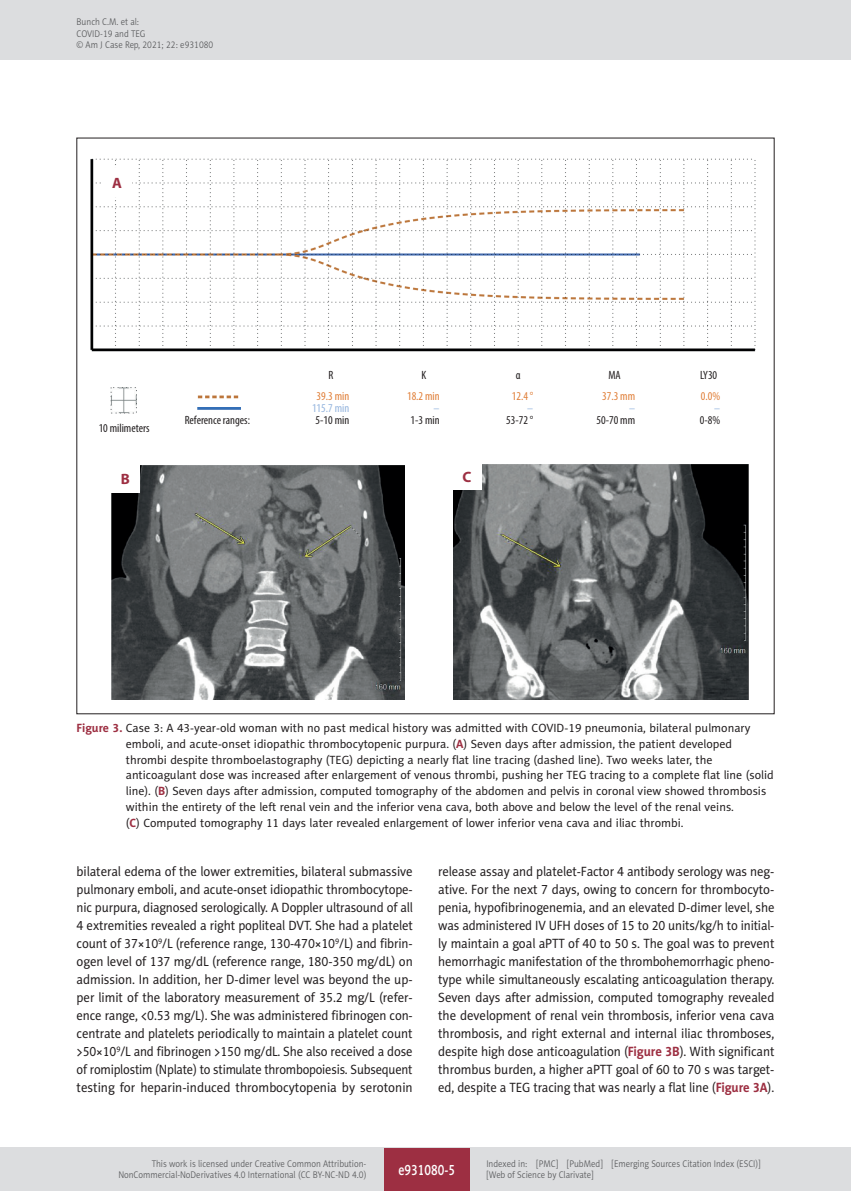
<style>
.page{position:relative;width:851px;height:1191px;background:#fff}
.page>*{position:absolute;margin:0;border:0;box-sizing:border-box;transform-origin:0 0}
.t1{font:15px "Naomi Sans EFN Medium";color:#fff;scale:.8 1}
.t2{font:700 15px "Myriad Pro";color:#9d2f42}
.AJCR_Body{font:13.5px/18px "Naomi Sans EFN";letter-spacing:-.005em;color:#231f20;text-align:justify;scale:.95 1}
.AJCR_Rycina_tytul{font:12px/15.8px "Naomi Sans EFN";color:#231f20}
.t3{font:condensed 12px/12px "Myriad Pro";color:#231f20;text-align:right}
.t4{font:condensed 12px/12px "Myriad Pro";color:#e07e37;text-align:right}
.t5{font:condensed 12px/12px "Myriad Pro";color:#95b5de;text-align:center}
.t6{font:9.75px/11.2px "Naomi Sans EFN Light";color:#57585a;scale:.9 1}
.s1{color:#e07e37}
.s2{color:#231f20}
.s3{color:#95b5de}
.s4{font-weight:700;color:#9d2f42}
</style>
<div class="page">
<img style="left:90px;top:158px;width:666px;height:194px">
<svg style="left:197px;top:409px;width:43px;height:1px"></svg>
<img style="left:112px;top:466px;width:292px;height:233px">
<img style="left:453px;top:464px;width:295px;height:236px">
<img style="left:197px;top:395px;width:42px;height:4px">
<img style="left:110px;top:387px;width:27px;height:27px">
<img style="left:197px;top:407px;width:43px;height:2px">
<div style="left:102px;top:168px;width:30px;height:28px;background:#fff"></div>
<div style="left:111px;top:464px;width:29px;height:28px;background:#fff"></div>
<div style="left:452px;top:462px;width:29px;height:28px;background:#fff"></div>
<div style="left:0;top:0;width:850px;height:60px;background:#dcdddf"></div>
<div style="left:0;top:1148px;width:850px;height:43px;background:#dcdddf"></div>
<div style="left:384px;top:1147px;width:85px;height:43px;background:#9d2f42"></div>
<p class="t6" style="left:77px;top:16px;width:153px">Bunch C.M. et al:<br>COVID-19 and TEG<br>© Am J Case Rep, 2021; 22: e931080</p>
<p class="t2" style="left:112px;top:173px;width:11px">A</p>
<p class="t3" style="left:99px;top:422px;width:52px">10 milimeters</p>
<p class="t3" style="left:185px;top:414px;width:67px">Reference ranges:</p>
<p class="t3" style="left:328px;top:369px;width:6px">R</p>
<p class="t5" style="left:312px;top:390px;width:39px"><span class="s1">39.3 min<br></span>115.7 min<br><span class="s2">5-10 min</span></p>
<p class="t3" style="left:421px;top:369px;width:6px">K</p>
<p class="t4" style="left:407px;top:390px;width:34px">18.2 min <span class="s3">–<br></span><span class="s2">1-3 min</span></p>
<p class="t2" style="left:121px;top:469px;width:11px">B</p>
<p class="t2" style="left:462px;top:467px;width:10px">C</p>
<p class="t3" style="left:516px;top:369px;width:6px">α</p>
<p class="t3" style="left:506px;top:390px;width:29px"><span class="s1">12.4 ° </span><span class="s3">–<br></span>53-72 °</p>
<p class="t3" style="left:608px;top:369px;width:14px">MA</p>
<p class="t3" style="left:596px;top:390px;width:40px"><span class="s1">37.3 mm </span><span class="s3">–<br></span>50-70 mm</p>
<p class="t3" style="left:700px;top:369px;width:19px">LY30</p>
<p class="t4" style="left:699px;top:390px;width:22px">0.0% <span class="s3">–<br></span><span class="s2">0-8%</span></p>
<p class="AJCR_Rycina_tytul" style="left:126px;top:720px;width:649px;text-indent:-49px"><span class="s4">Figure 3.</span> Case 3: A 43-year-old woman with no past medical history was admitted with COVID-19 pneumonia, bilateral pulmonary emboli, and acute-onset idiopathic thrombocytopenic purpura. (<span class="s4">A</span>) Seven days after admission, the patient developed thrombi despite thromboelastography (TEG) depicting a nearly flat line tracing (dashed line). Two weeks later, the anticoagulant dose was increased after enlargement of venous thrombi, pushing her TEG tracing to a complete flat line (solid line). (<span class="s4">B</span>) Seven days after admission, computed tomography of the abdomen and pelvis in coronal view showed thrombosis within the entirety of the left renal vein and the inferior vena cava, both above and below the level of the renal veins.<br>(<span class="s4">C</span>) Computed tomography 11 days later revealed enlargement of lower inferior vena cava and iliac thrombi.</p>
<p class="AJCR_Body" style="left:77px;top:862px;width:355px">bilateral edema of the lower extremities, bilateral submassive pulmonary emboli, and acute-onset idiopathic thrombocytope&shy;nic purpura, diagnosed serologically. A Doppler ultrasound of all 4 extremities revealed a right popliteal DVT. She had a platelet count of 37×10<sup>9</sup>/L (reference range, 130-470×10<sup>9</sup>/L) and fibrin&shy;ogen level of 137 mg/dL (reference range, 180-350 mg/dL) on admission. In addition, her D-dimer level was beyond the up&shy;per limit of the laboratory measurement of 35.2 mg/L (refer&shy;ence range, &lt;0.53 mg/L). She was administered fibrinogen con&shy;centrate and platelets periodically to maintain a platelet count &gt;50×10<sup>9</sup>/L and fibrinogen &gt;150 mg/dL. She also received a dose of romiplostim (Nplate) to stimulate thrombopoiesis. Subsequent testing for heparin-induced thrombocytopenia by serotonin</p>
<p class="AJCR_Body" style="left:438px;top:862px;width:355px">release assay and platelet-Factor 4 antibody serology was neg&shy;ative. For the next 7 days, owing to concern for thrombocyto&shy;penia, hypofibrinogenemia, and an elevated D-dimer level, she was administered IV UFH doses of 15 to 20 units/kg/h to initial&shy;ly maintain a goal aPTT of 40 to 50 s. The goal was to prevent hemorrhagic manifestation of the thrombohemorrhagic pheno&shy;type while simultaneously escalating anticoagulation therapy.<br>Seven days after admission, computed tomography revealed the development of renal vein thrombosis, inferior vena cava thrombosis, and right external and internal iliac thromboses, despite high dose anticoagulation (<span class="s4">Figure 3B</span>). With significant thrombus burden, a higher aPTT goal of 60 to 70 s was target&shy;ed, despite a TEG tracing that was nearly a flat line (<span class="s4">Figure 3A</span>).</p>
<p class="t6" style="left:118px;top:1158px;width:277px;text-align:right">This work is licensed under Creative Common Attribution-<br>NonCommercial-NoDerivatives 4.0 International (CC BY-NC-ND 4.0)</p>
<p class="t1" style="left:398px;top:1160px;width:72px">e931080-5</p>
<p class="t6" style="left:486px;top:1158px;width:306px">Indexed in: [PMC] [PubMed] [Emerging Sources Citation Index (ESCI)] [Web of Science by Clarivate]</p>
</div>
